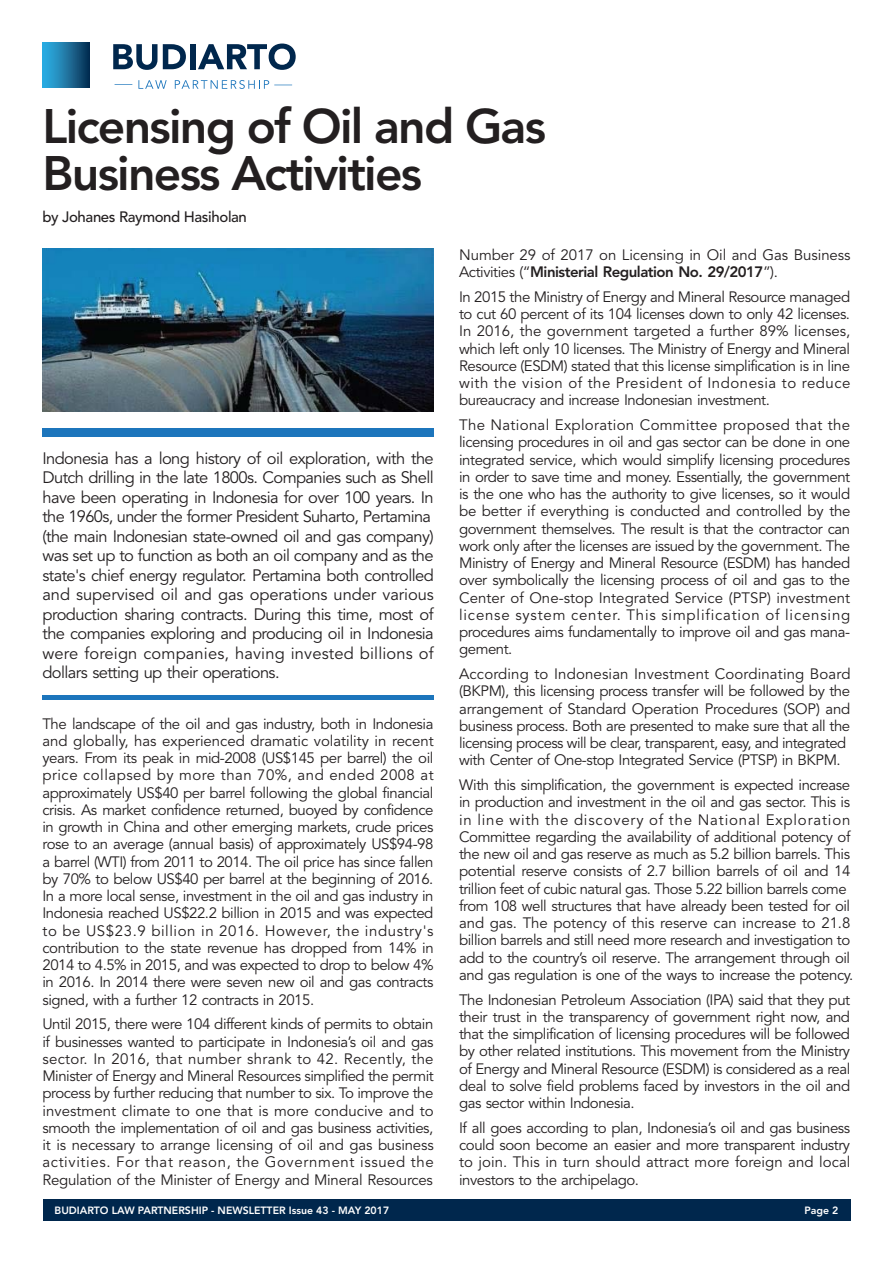
<style>
.page{position:relative;width:893px;height:1263px;background:#fff}
.page>*{position:absolute;margin:0;border:0;box-sizing:border-box;transform-origin:0 0}
.t1{font:800 48px/46.7px "Avenir";letter-spacing:-.035em;color:#231f20}
.t2{font:16.5px/19.5px "Avenir";letter-spacing:-.035em;color:#231f20}
.t3{font:15px/17.2px "Avenir";letter-spacing:-.03em;color:#231f20;text-align:justify}
.t4{font:15px/17.2px "Avenir";letter-spacing:-.005em;color:#231f20}
.t5{font:500 15px "Avenir";letter-spacing:-.025em;color:#231f20}
.t6{font:800 10.5px "Avenir";color:#fff}
.s1{font-weight:800}
</style>
<div class="page">
<div style="left:43px;top:1199px;width:807px;height:21px;background:#00274d"></div>
<hr style="left:42px;top:695px;width:392px;height:4px;background:#1c75bc">
<div style="left:42px;top:428px;width:392px;height:9px;background:#1c75bc"></div>
<svg style="left:113px;top:44px;width:73px;height:26px"></svg>
<div style="left:190px;top:44px;width:5px;height:25px;background:#00274d"></div>
<svg style="left:198px;top:44px;width:98px;height:26px"></svg>
<svg style="left:114px;top:80px;width:53px;height:9px"></svg>
<svg style="left:175px;top:80px;width:117px;height:9px"></svg>
<div style="left:43px;top:42px;width:46px;height:46px;background:linear-gradient(to right,#31b6ed,#0b3558)"></div>
<img style="left:42px;top:248px;width:392px;height:163px">
<h1 class="t1" style="left:43px;top:103px;width:505px">Licensing of Oil and Gas<br>Business Activities</h1>
<p class="t5" style="left:43px;top:208px;width:206px">by Johanes Raymond Hasiholan</p>
<p class="t2" style="left:42px;top:449px;width:393px">Indonesia has a long history of oil exploration, with the Dutch drilling in the late 1800s. Companies such as Shell have been operating in Indonesia for over 100 years. In the 1960s, under the former President Suharto, Pertamina (the main Indonesian state-owned oil and gas company) was set up to function as both an oil company and as the state's chief energy regulator. Pertamina both controlled and supervised oil and gas operations under various production sharing contracts. During this time, most of the companies exploring and producing oil in Indonesia were foreign companies, having invested billions of dollars setting up their operations.</p>
<p class="t3" style="left:42px;top:715px;width:393px">The landscape of the oil and gas industry, both in Indonesia and globally, has experienced dramatic volatility in recent years. From its peak in mid-2008 (US$145 per barrel) the oil price collapsed by more than 70%, and ended 2008 at approximately US$40 per barrel following the global financial crisis. As market confidence returned, buoyed by confidence in growth in China and other emerging markets, crude prices rose to an average (annual basis) of approximately US$94-98 a barrel (WTI) from 2011 to 2014. The oil price has since fallen by 70% to below US$40 per barrel at the beginning of 2016.<br>In a more local sense, investment in the oil and gas industry in Indonesia reached US$22.2 billion in 2015 and was expected to be US$23.9 billion in 2016. However, the industry's contribution to the state revenue has dropped from 14% in 2014 to 4.5% in 2015, and was expected to drop to below 4% in 2016. In 2014 there were seven new oil and gas contracts signed, with a further 12 contracts in 2015.</p>
<p class="t3" style="left:42px;top:1016px;width:393px">Until 2015, there were 104 different kinds of permits to obtain if businesses wanted to participate in Indonesia’s oil and gas sector. In 2016, that number shrank to 42. Recently, the Minister of Energy and Mineral Resources simplified the permit process by further reducing that number to six. To improve the investment climate to one that is more conducive and to smooth the implementation of oil and gas business activities, it is necessary to arrange licensing of oil and gas business activities. For that reason, the Government issued the Regulation of the Minister of Energy and Mineral Resources</p>
<p class="t4" style="left:459px;top:246px;width:393px">Number 29 of 2017 on Licensing in Oil and Gas Business<br>Activities (“<span class="s1">Ministerial Regulation No. 29/2017</span>”).</p>
<p class="t3" style="left:459px;top:288px;width:393px">In 2015 the Ministry of Energy and Mineral Resource managed to cut 60 percent of its 104 licenses down to only 42 licenses.<br>In 2016, the government targeted a further 89% licenses, which left only 10 licenses. The Ministry of Energy and Mineral Resource (ESDM) stated that this license simplification is in line with the vision of the President of Indonesia to reduce bureaucracy and increase Indonesian investment.</p>
<p class="t3" style="left:459px;top:417px;width:393px">The National Exploration Committee proposed that the licensing procedures in oil and gas sector can be done in one integrated service, which would simplify licensing procedures in order to save time and money. Essentially, the government is the one who has the authority to give licenses, so it would be better if everything is conducted and controlled by the government themselves. The result is that the contractor can work only after the licenses are issued by the government. The Ministry of Energy and Mineral Resource (ESDM) has handed over symbolically the licensing process of oil and gas to the Center of One-stop Integrated Service (PTSP) investment license system center. This simplification of licensing procedures aims fundamentally to improve oil and gas mana&shy;gement.</p>
<p class="t3" style="left:459px;top:666px;width:393px;text-align:left">According to Indonesian Investment Coordinating Board (BKPM), this licensing process transfer will be followed by the arrangement of Standard Operation Procedures (SOP) and business process. Both are presented to make sure that all the licensing process will be clear, transparent, easy, and integrated with Center of One-stop Integrated Service (PTSP) in BKPM.</p>
<p class="t3" style="left:459px;top:777px;width:396px;text-align:left">With this simplification, the government is expected increase in production and investment in the oil and gas sector. This is in line with the discovery of the National Exploration Committee regarding the availability of additional potency of the new oil and gas reserve as much as 5.2 billion barrels. This potential reserve consists of 2.7 billion barrels of oil and 14 trillion feet of cubic natural gas. Those 5.22 billion barrels come from 108 well structures that have already been tested for oil and gas. The potency of this reserve can increase to 21.8 billion barrels and still need more research and investigation to add to the country’s oil reserve. The arrangement through oil and gas regulation is one of the ways to increase the potency.</p>
<p class="t3" style="left:459px;top:991px;width:393px">The Indonesian Petroleum Association (IPA) said that they put their trust in the transparency of government right now, and that the simplification of licensing procedures will be followed by other related institutions. This movement from the Ministry of Energy and Mineral Resource (ESDM) is considered as a real deal to solve field problems faced by investors in the oil and gas sector within Indonesia.</p>
<p class="t3" style="left:459px;top:1119px;width:393px">If all goes according to plan, Indonesia’s oil and gas business could soon become an easier and more transparent industry to join. This in turn should attract more foreign and local investors to the archipelago.</p>
<p class="t6" style="left:55px;top:1204px;width:336px">BUDIARTO LAW PARTNERSHIP - NEWSLETTER Issue 43 - MAY 2017</p>
<p class="t6" style="left:804px;top:1204px;width:36px">Page 2</p>
</div>
